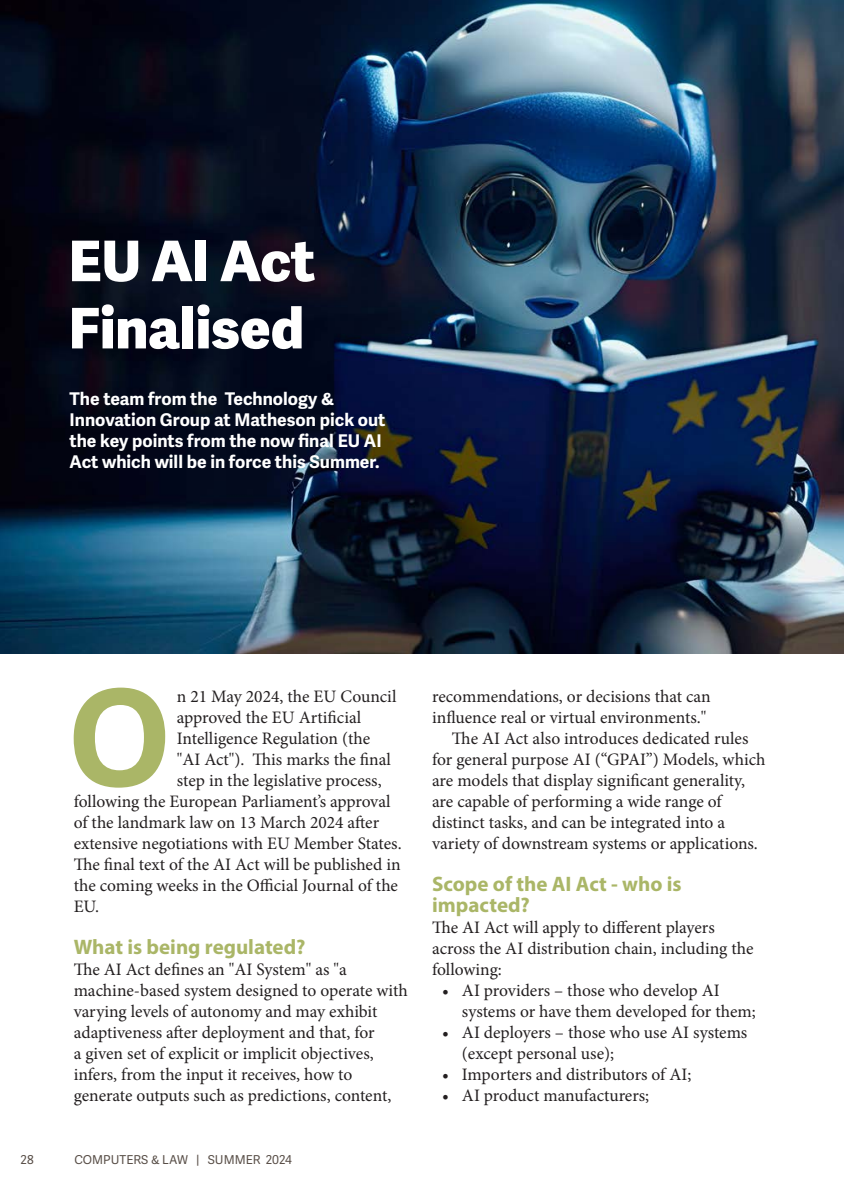
<style>
.page{position:relative;width:844px;height:1191px;background:#fff}
.page>*{position:absolute;margin:0;border:0;box-sizing:border-box;transform-origin:0 0}
.Drop_cap{font:700 133.53px "Adelle Sans";color:#aab667}
.Article_title__white{font:800 56px/67.2px "Adelle Sans";color:#fff}
.Text_heading{font:700 21px/21px "Myriad Pro";color:#aab667}
.Text_-_no_indent{font:17.5px/21px "Minion Pro";letter-spacing:-.005em;color:#231f20}
.Drop_cap-2{font:17.5px "Minion Pro";color:#231f20}
.Text{font:17.5px/21px "Minion Pro";color:#231f20}
.Article_subheading__white{font:700 17.5px/21px "Adelle Sans";color:#fff}
.t1{font:12.25px "Adelle Sans";color:#584e47}
</style>
<div class="page">
<img style="left:0;top:0;width:843px;height:654px">
<p class="Article_title__white" style="left:69px;top:228px;width:248px">EU AI Act<br>Finalised</p>
<p class="Article_subheading__white" style="left:69px;top:389px;width:317px">The team from the Technology &amp; Innovation Group at Matheson pick out the key points from the now final EU AI Act which will be in force this Summer.</p>
<p class="Drop_cap" style="left:69px;top:658px;width:103px">O</p>
<p class="Drop_cap-2" style="left:177px;top:684px;width:221px">n 21 May 2024, the EU Council</p>
<p class="Drop_cap-2" style="left:177px;top:705px;width:186px">approved the EU Artificial</p>
<p class="Drop_cap-2" style="left:177px;top:726px;width:195px">Intelligence Regulation (the</p>
<p class="Drop_cap-2" style="left:177px;top:747px;width:215px">"AI Act"). This marks the final</p>
<p class="Drop_cap-2" style="left:177px;top:768px;width:206px">step in the legislative process,</p>
<p class="Drop_cap-2" style="left:74px;top:789px;width:318px">following the European Parliament’s approval</p>
<p class="Drop_cap-2" style="left:74px;top:810px;width:307px">of the landmark law on 13 March 2024 after</p>
<p class="Drop_cap-2" style="left:74px;top:831px;width:329px">extensive negotiations with EU Member States.</p>
<p class="Drop_cap-2" style="left:74px;top:852px;width:328px">The final text of the AI Act will be published in</p>
<p class="Drop_cap-2" style="left:74px;top:873px;width:326px">the coming weeks in the Official Journal of the</p>
<p class="Drop_cap-2" style="left:74px;top:894px;width:27px">EU.</p>
<p class="Text_heading" style="left:74px;top:936px;width:233px">What is being regulated?</p>
<p class="Text_-_no_indent" style="left:74px;top:959px;width:335px">The AI Act defines an "AI System" as "a machine-based system designed to operate with varying levels of autonomy and may exhibit adaptiveness after deployment and that, for<br>a given set of explicit or implicit objectives, infers, from the input it receives, how to generate outputs such as predictions, content,</p>
<p class="t1" style="left:21px;top:1152px;width:15px">28</p>
<p class="t1" style="left:74px;top:1152px;width:219px">COMPUTERS &amp; LAW | SUMMER 2024</p>
<p class="Text_-_no_indent" style="left:432px;top:686px;width:280px">recommendations, or decisions that can influence real or virtual environments."</p>
<p class="Text" style="left:432px;top:728px;width:335px;text-indent:20px">The AI Act also introduces dedicated rules for general purpose AI (“GPAI”) Models, which are models that display significant generality, are capable of performing a wide range of distinct tasks, and can be integrated into a variety of downstream systems or applications.</p>
<p class="Text_heading" style="left:432px;top:873px;width:251px">Scope of the AI Act - who is impacted?</p>
<p class="Text_-_no_indent" style="left:432px;top:917px;width:323px">The AI Act will apply to different players across the AI distribution chain, including the following:</p>
<p class="Text_-_no_indent" style="left:462px;top:980px;width:295px;text-indent:-20px">• AI providers – those who develop AI systems or have them developed for them;</p>
<p class="Text_-_no_indent" style="left:462px;top:1022px;width:287px;text-indent:-20px">• AI deployers – those who use AI systems (except personal use);</p>
<p class="Text_-_no_indent" style="left:442px;top:1064px;width:251px">• Importers and distributors of AI;</p>
<p class="Text_-_no_indent" style="left:442px;top:1085px;width:209px">• AI product manufacturers;</p>
</div>
